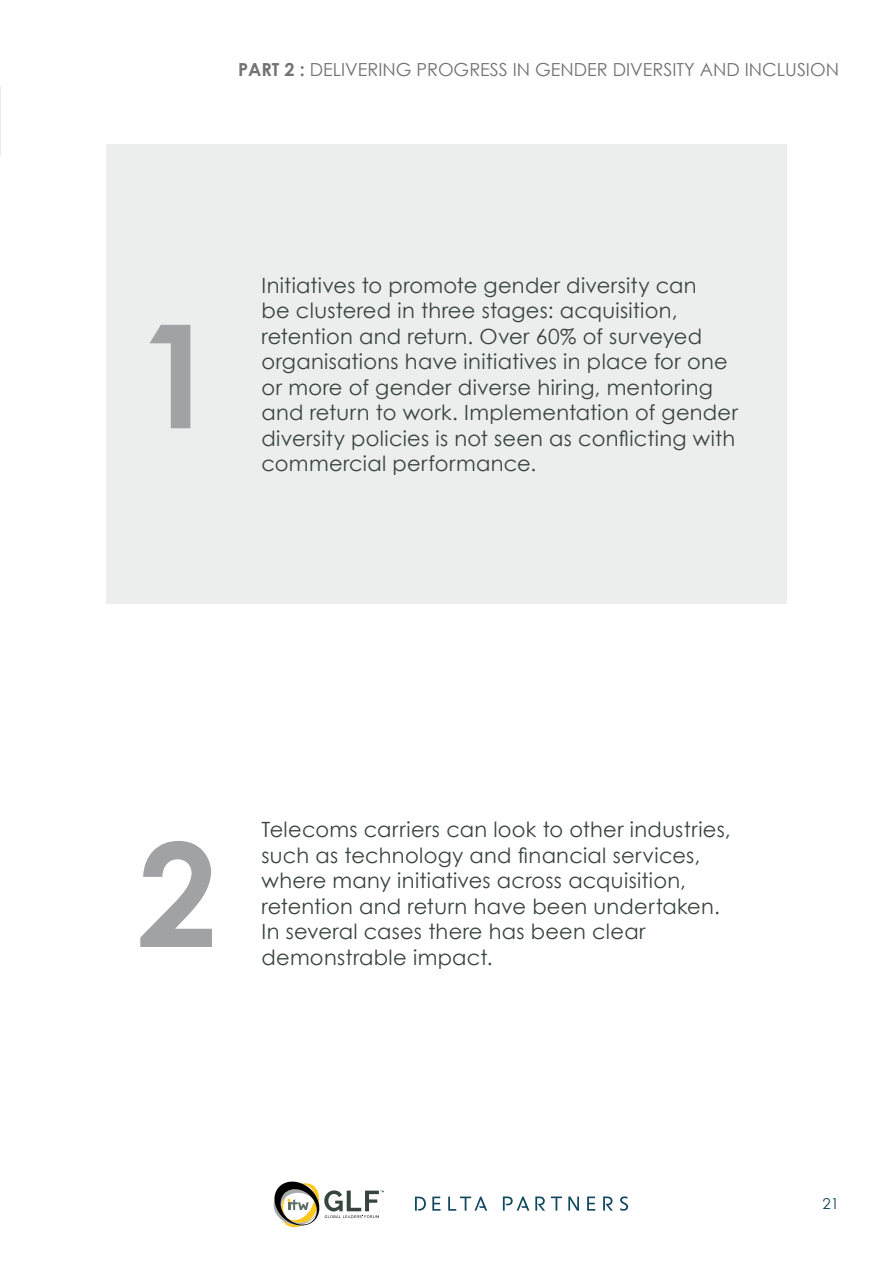
<style>
.page{position:relative;width:893px;height:1263px;background:#fff}
.page>*{position:absolute;margin:0;border:0;box-sizing:border-box;transform-origin:0 0}
.GLF_Dubai_-_body_tex{font:700 144px "Century Gothic";color:#a1a2a3}
.GLF_Dubai_-_Chapter{font:21px/25.5px "Century Gothic";letter-spacing:.015em;color:#38443e}
.t1{font:18px "Century Gothic";color:#727272}
.t2{font:15px "Century Gothic";color:#11485f}
.s1{font-weight:700}
</style>
<div class="page">
<svg style="left:273px;top:1181px;width:111px;height:47px"></svg>
<svg style="left:432px;top:1196px;width:8px;height:15px"></svg>
<svg style="left:587px;top:1196px;width:8px;height:14px"></svg>
<svg style="left:551px;top:1196px;width:11px;height:14px"></svg>
<svg style="left:568px;top:1196px;width:11px;height:15px"></svg>
<svg style="left:620px;top:1196px;width:8px;height:15px"></svg>
<svg style="left:415px;top:1196px;width:11px;height:15px"></svg>
<svg style="left:448px;top:1196px;width:39px;height:15px"></svg>
<svg style="left:503px;top:1196px;width:26px;height:14px"></svg>
<svg style="left:535px;top:1196px;width:10px;height:14px"></svg>
<svg style="left:603px;top:1196px;width:10px;height:14px"></svg>
<div style="left:106px;top:145px;width:681px;height:459px;background:#eceded"></div>
<p class="t1" style="left:238px;top:57px;width:602px"><span class="s1">PART 2 :</span> DELIVERING PROGRESS IN GENDER DIVERSITY AND INCLUSION</p>
<p class="GLF_Dubai_-_body_tex" style="left:137px;top:267px;width:82px">1</p>
<p class="GLF_Dubai_-_Chapter" style="left:261px;top:272px;width:478px">Initiatives to promote gender diversity can<br>be clustered in three stages: acquisition, retention and return. Over 60% of surveyed organisations have initiatives in place for one or more of gender diverse hiring, mentoring and return to work. Implementation of gender diversity policies is not seen as conflicting with commercial performance.</p>
<p class="GLF_Dubai_-_body_tex" style="left:137px;top:785px;width:82px">2</p>
<p class="GLF_Dubai_-_Chapter" style="left:261px;top:816px;width:471px">Telecoms carriers can look to other industries, such as technology and financial services, where many initiatives across acquisition, retention and return have been undertaken.<br>In several cases there has been clear demonstrable impact.</p>
<p class="t2" style="left:822px;top:1193px;width:18px">21</p>
</div>
